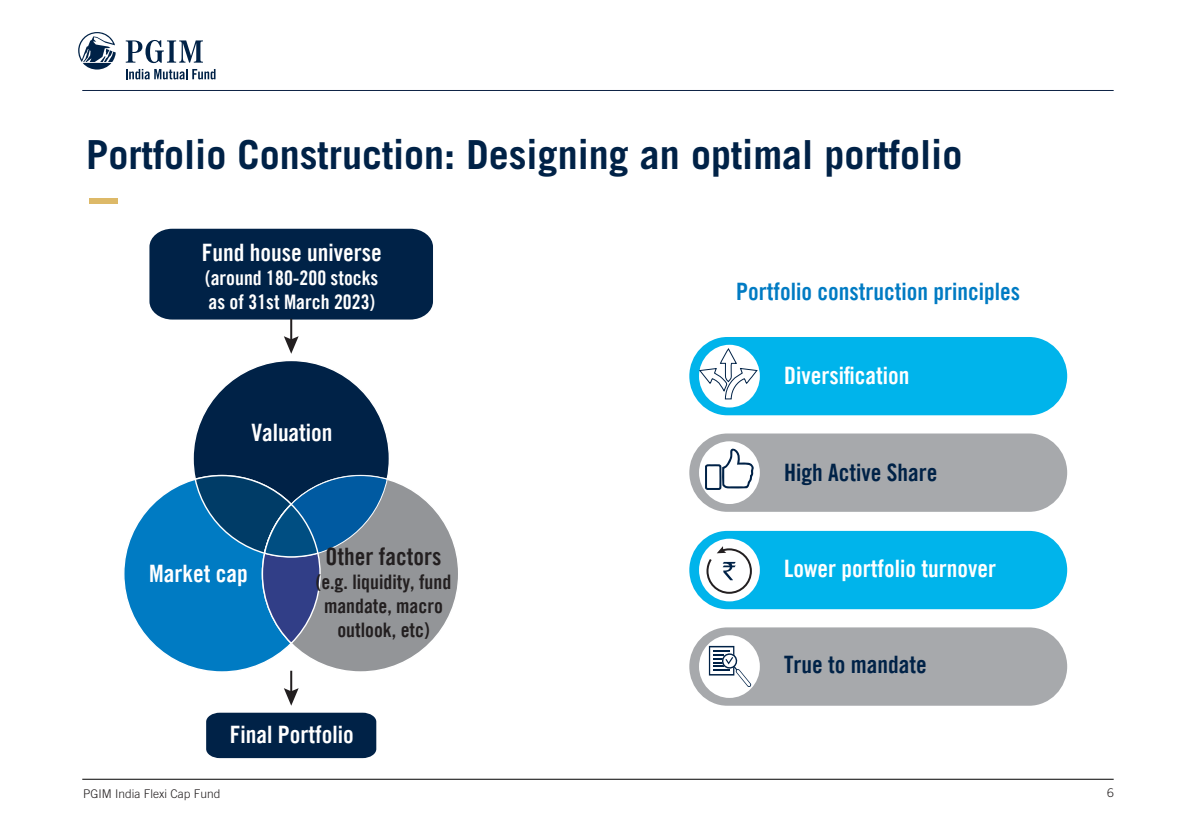
<style>
.page{position:relative;width:1191px;height:840px;background:#fff}
.page>*{position:absolute;margin:0;border:0;box-sizing:border-box;transform-origin:0 0}
.t1{font:700 40px "Trade Gothic LT";color:#002247}
.t2{font:24px "Trade Gothic LT Com Bd Cn 20";color:#fff}
.t3{font:24px "Trade Gothic LT Com Bd Cn 20";color:#007bc3}
.t4{font:24px "Trade Gothic LT Com Bd Cn 20";color:#002247}
.t5{font:24px "Trade Gothic LT Com Bd Cn 20";color:#231f20}
.t6{font:20px/24px "Trade Gothic LT Com Bd Cn 20";color:#231f20;text-align:center}
.t7{font:20px/24px "Trade Gothic LT Com Bd Cn 20";color:#fff}
.t8{font:300 12px "Trade Gothic LT";color:#231f20}
</style>
<div class="page">
<hr style="left:82px;top:90px;width:1031px;height:1px;background:#0e2345">
<hr style="left:82px;top:778px;width:1031px;height:1px;background:#000">
<svg style="left:78px;top:32px;width:38px;height:37px"></svg>
<svg style="left:126px;top:40px;width:77px;height:23px"></svg>
<svg style="left:126px;top:69px;width:89px;height:10px"></svg>
<div style="left:89px;top:198px;width:29px;height:5px;background:#ddb968"></div>
<div style="left:193px;top:360px;width:196px;height:196px;background:#002247;border-radius:50%"></div>
<div style="left:124px;top:475px;width:196px;height:196px;background:#007bc3;border-radius:50%"></div>
<div style="left:262px;top:475px;width:197px;height:196px;background:#939598;border-radius:50%"></div>
<div style="left:262px;top:504px;width:58px;height:139px;background:#313e87;border-radius:50%"></div>
<svg style="left:193px;top:474px;width:195px;height:84px"></svg>
<div style="left:149px;top:228px;width:284px;height:91px;background:#002247"></div>
<div style="left:206px;top:712px;width:170px;height:45px;background:#002247"></div>
<hr style="left:290px;top:318px;width:2px;height:23px;background:#231f20">
<svg style="left:284px;top:336px;width:15px;height:17px"></svg>
<hr style="left:290px;top:670px;width:2px;height:23px;background:#231f20">
<svg style="left:284px;top:687px;width:15px;height:18px"></svg>
<div style="left:689px;top:337px;width:378px;height:78px;background:#00b4eb;border-radius:39px"></div>
<div style="left:699px;top:344px;width:61px;height:63px;background:#fff;border-radius:50%"></div>
<div style="left:689px;top:433px;width:378px;height:78px;background:#a7a9ac;border-radius:39px"></div>
<div style="left:699px;top:441px;width:61px;height:62px;background:#fff;border-radius:50%"></div>
<div style="left:689px;top:530px;width:378px;height:79px;background:#00b4eb;border-radius:39px"></div>
<div style="left:699px;top:538px;width:61px;height:63px;background:#fff;border-radius:50%"></div>
<div style="left:689px;top:627px;width:378px;height:78px;background:#a7a9ac;border-radius:39px"></div>
<div style="left:699px;top:634px;width:61px;height:63px;background:#fff;border-radius:50%"></div>
<svg style="left:709px;top:645px;width:42px;height:42px"></svg>
<svg style="left:698px;top:347px;width:60px;height:52px"></svg>
<svg style="left:703px;top:447px;width:51px;height:147px"></svg>
<h1 class="t1" style="left:86px;top:130px;width:877px">Portfolio Construction: Designing an optimal portfolio</h1>
<p class="t2" style="left:202px;top:237px;width:181px">Fund house universe</p>
<p class="t7" style="left:205px;top:265px;width:175px">(around 180-200 stocks as of 31st March 2023)</p>
<p class="t2" style="left:251px;top:417px;width:83px">Valuation</p>
<p class="t2" style="left:149px;top:558px;width:100px">Market cap</p>
<p class="t5" style="left:325px;top:541px;width:117px">Other factors</p>
<p class="t6" style="left:316px;top:569px;width:137px">(e.g. liquidity, fund mandate, macro outlook, etc)</p>
<p class="t2" style="left:230px;top:720px;width:125px">Final Portfolio</p>
<p class="t3" style="left:736px;top:277px;width:285px">Portfolio construction principles</p>
<p class="t2" style="left:784px;top:361px;width:127px">Diversification</p>
<p class="t4" style="left:784px;top:457px;width:155px">High Active Share</p>
<p class="t2" style="left:784px;top:553px;width:213px">Lower portfolio turnover</p>
<p class="t4" style="left:784px;top:649px;width:144px">True to mandate</p>
<p class="t8" style="left:83px;top:786px;width:139px">PGIM India Flexi Cap Fund</p>
<p class="t8" style="left:1107px;top:784px;width:8px">6</p>
</div>
